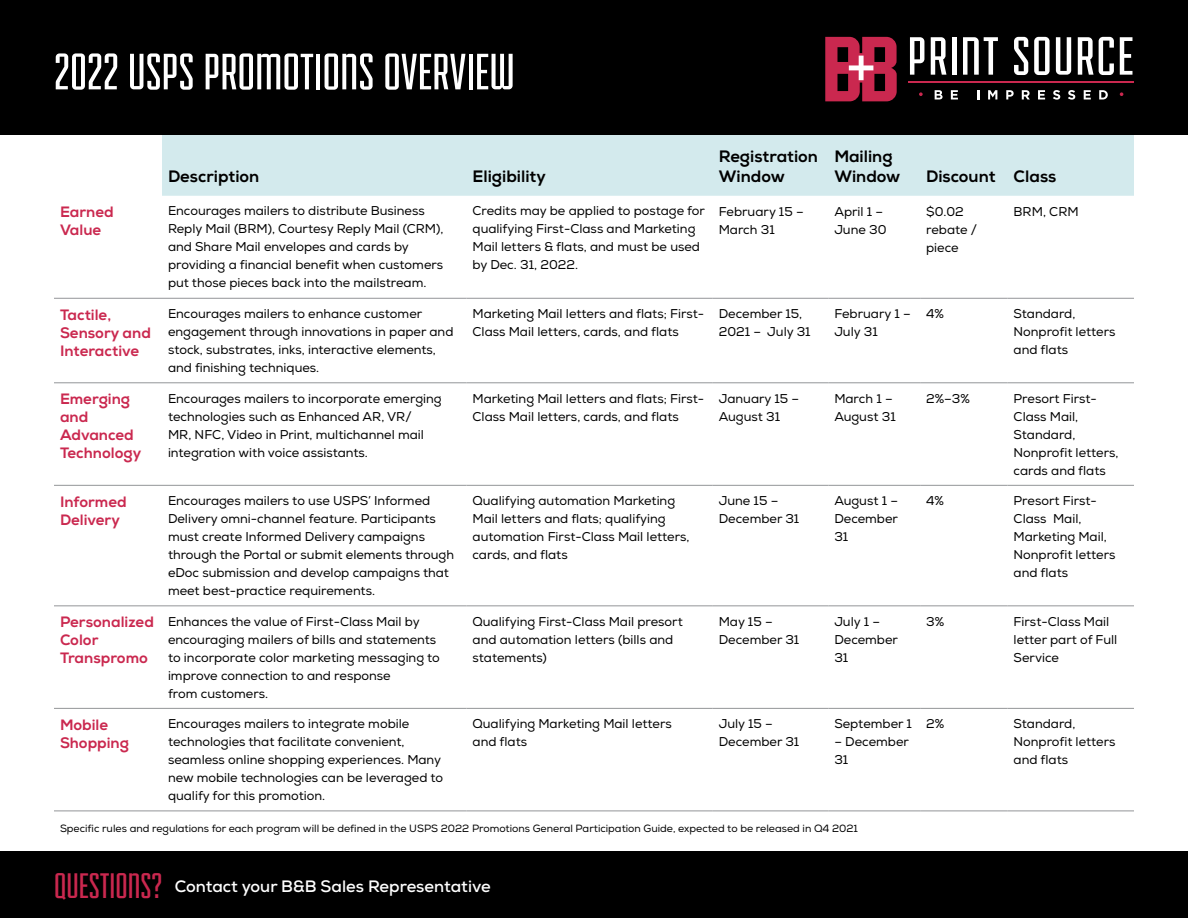
<style>
.page{position:relative;width:1188px;height:918px;background:#fff}
.page>*{position:absolute;margin:0;border:0;box-sizing:border-box;transform-origin:0 0}
.t1{font:54px "Fairview";color:#fff}
.t2{font:800 16.5px/19.8px "Nexa";color:#000}
.t3{font:700 16.5px "Nexa";color:#fff}
.t4{font:800 15px/18px "Nexa";color:#ca284f}
.t5{font:12.75px/18px "Nexa";color:#000}
.t6{font:10.5px "Nexa";color:#000}
.s1{font-family:"Fairview";font-weight:400;font-size:37.5px;color:#ca284f}
</style>
<div class="page">
<div style="left:0;top:851px;width:1188px;height:67px;background:#000"></div>
<div style="left:162px;top:135px;width:972px;height:61px;background:#d3eaed"></div>
<hr style="left:54px;top:298px;width:108px;height:1px;background:#939598">
<hr style="left:162px;top:298px;width:305px;height:1px;background:#939598">
<hr style="left:467px;top:298px;width:246px;height:1px;background:#939598">
<hr style="left:713px;top:298px;width:115px;height:1px;background:#939598">
<hr style="left:828px;top:298px;width:92px;height:1px;background:#939598">
<hr style="left:920px;top:298px;width:88px;height:1px;background:#939598">
<hr style="left:1008px;top:298px;width:126px;height:1px;background:#939598">
<hr style="left:54px;top:383px;width:108px;height:1px;background:#939598">
<hr style="left:162px;top:383px;width:305px;height:1px;background:#939598">
<hr style="left:467px;top:383px;width:246px;height:1px;background:#939598">
<hr style="left:713px;top:383px;width:115px;height:1px;background:#939598">
<hr style="left:828px;top:383px;width:92px;height:1px;background:#939598">
<hr style="left:920px;top:383px;width:88px;height:1px;background:#939598">
<hr style="left:1008px;top:383px;width:126px;height:1px;background:#939598">
<hr style="left:54px;top:485px;width:108px;height:1px;background:#939598">
<hr style="left:162px;top:485px;width:305px;height:1px;background:#939598">
<hr style="left:467px;top:485px;width:246px;height:1px;background:#939598">
<hr style="left:713px;top:485px;width:115px;height:1px;background:#939598">
<hr style="left:828px;top:485px;width:92px;height:1px;background:#939598">
<hr style="left:920px;top:485px;width:88px;height:1px;background:#939598">
<hr style="left:1008px;top:485px;width:126px;height:1px;background:#939598">
<hr style="left:54px;top:606px;width:108px;height:1px;background:#939598">
<hr style="left:162px;top:606px;width:305px;height:1px;background:#939598">
<hr style="left:467px;top:606px;width:246px;height:1px;background:#939598">
<hr style="left:713px;top:606px;width:115px;height:1px;background:#939598">
<hr style="left:828px;top:606px;width:92px;height:1px;background:#939598">
<hr style="left:920px;top:606px;width:88px;height:1px;background:#939598">
<hr style="left:1008px;top:606px;width:126px;height:1px;background:#939598">
<hr style="left:54px;top:708px;width:108px;height:1px;background:#939598">
<hr style="left:162px;top:708px;width:305px;height:1px;background:#939598">
<hr style="left:467px;top:708px;width:246px;height:1px;background:#939598">
<hr style="left:713px;top:708px;width:115px;height:1px;background:#939598">
<hr style="left:828px;top:708px;width:92px;height:1px;background:#939598">
<hr style="left:920px;top:708px;width:88px;height:1px;background:#939598">
<hr style="left:1008px;top:708px;width:126px;height:1px;background:#939598">
<hr style="left:54px;top:811px;width:108px;height:1px;background:#939598">
<hr style="left:162px;top:811px;width:305px;height:1px;background:#939598">
<hr style="left:467px;top:811px;width:246px;height:1px;background:#939598">
<hr style="left:713px;top:811px;width:115px;height:1px;background:#939598">
<hr style="left:828px;top:811px;width:92px;height:1px;background:#939598">
<hr style="left:920px;top:811px;width:88px;height:1px;background:#939598">
<hr style="left:1008px;top:811px;width:126px;height:1px;background:#939598">
<div style="left:0;top:0;width:1188px;height:135px;background:#000"></div>
<hr style="left:908px;top:82px;width:226px;height:1px;background:#ca284f">
<svg style="left:919px;top:92px;width:4px;height:4px"></svg>
<svg style="left:1120px;top:92px;width:3px;height:4px"></svg>
<svg style="left:910px;top:37px;width:14px;height:38px"></svg>
<svg style="left:931px;top:37px;width:15px;height:38px"></svg>
<hr style="left:952px;top:37px;width:4px;height:38px;background:#fff">
<svg style="left:963px;top:37px;width:35px;height:38px"></svg>
<svg style="left:1014px;top:37px;width:14px;height:38px"></svg>
<svg style="left:1034px;top:37px;width:16px;height:38px"></svg>
<svg style="left:1056px;top:37px;width:15px;height:38px"></svg>
<svg style="left:1078px;top:37px;width:36px;height:38px"></svg>
<svg style="left:1120px;top:37px;width:12px;height:38px"></svg>
<svg style="left:935px;top:90px;width:8px;height:9px"></svg>
<svg style="left:951px;top:90px;width:7px;height:9px"></svg>
<svg style="left:977px;top:90px;width:2px;height:9px"></svg>
<svg style="left:988px;top:90px;width:9px;height:9px"></svg>
<svg style="left:1006px;top:90px;width:8px;height:9px"></svg>
<svg style="left:1022px;top:90px;width:8px;height:9px"></svg>
<svg style="left:1038px;top:90px;width:7px;height:9px"></svg>
<svg style="left:1053px;top:90px;width:7px;height:10px"></svg>
<svg style="left:1068px;top:90px;width:7px;height:10px"></svg>
<svg style="left:1084px;top:90px;width:7px;height:9px"></svg>
<svg style="left:1099px;top:90px;width:9px;height:9px"></svg>
<svg style="left:825px;top:37px;width:72px;height:64px"></svg>
<h1 class="t1" style="left:54px;top:45px;width:462px">2022 USPS PROMOTIONS OVERVIEW</h1>
<p class="t2" style="left:168px;top:167px;width:93px">Description</p>
<p class="t2" style="left:473px;top:167px;width:75px">Eligibility</p>
<p class="t2" style="left:719px;top:147px;width:101px">Registration<br>Window</p>
<p class="t2" style="left:834px;top:147px;width:68px">Mailing<br>Window</p>
<p class="t2" style="left:926px;top:167px;width:132px">Discount Class</p>
<p class="t4" style="left:60px;top:203px;width:55px">Earned<br>Value</p>
<p class="t5" style="left:168px;top:202px;width:277px">Encourages mailers to distribute Business Reply Mail (BRM), Courtesy Reply Mail (CRM), and Share Mail envelopes and cards by providing a financial benefit when customers put those pieces back into the mailstream.</p>
<p class="t5" style="left:473px;top:202px;width:234px">Credits may be applied to postage for qualifying First-Class and Marketing<br>Mail letters &amp; flats, and must be used by Dec. 31, 2022.</p>
<p class="t5" style="left:719px;top:202px;width:86px">February 15 –<br>March 31</p>
<p class="t5" style="left:834px;top:202px;width:54px">April 1 –<br>June 30</p>
<p class="t5" style="left:926px;top:202px;width:53px">$0.02 rebate / piece</p>
<p class="t5" style="left:1014px;top:202px;width:67px">BRM, CRM</p>
<p class="t4" style="left:60px;top:306px;width:92px">Tactile,<br>Sensory and<br>Interactive</p>
<p class="t5" style="left:168px;top:305px;width:287px">Encourages mailers to enhance customer engagement through innovations in paper and stock, substrates, inks, interactive elements, and finishing techniques.</p>
<p class="t5" style="left:473px;top:305px;width:233px">Marketing Mail letters and flats; First-<br>Class Mail letters, cards, and flats</p>
<p class="t5" style="left:719px;top:305px;width:93px">December 15,<br>2021 – July 31</p>
<p class="t5" style="left:834px;top:305px;width:78px">February 1 –<br>July 31</p>
<p class="t5" style="left:926px;top:305px;width:19px">4%</p>
<p class="t5" style="left:1014px;top:305px;width:103px">Standard,<br>Nonprofit letters and flats</p>
<p class="t4" style="left:60px;top:390px;width:83px">Emerging and<br>Advanced<br>Technology</p>
<p class="t5" style="left:168px;top:389px;width:275px">Encourages mailers to incorporate emerging technologies such as Enhanced AR, VR/<br>MR, NFC, Video in Print, multichannel mail integration with voice assistants.</p>
<p class="t5" style="left:473px;top:389px;width:233px">Marketing Mail letters and flats; First-<br>Class Mail letters, cards, and flats</p>
<p class="t5" style="left:719px;top:389px;width:82px">January 15 –<br>August 31</p>
<p class="t5" style="left:834px;top:389px;width:63px">March 1 –<br>August 31</p>
<p class="t5" style="left:926px;top:389px;width:45px">2%–3%</p>
<p class="t5" style="left:1014px;top:389px;width:106px">Presort First-<br>Class Mail,<br>Standard,<br>Nonprofit letters, cards and flats</p>
<p class="t4" style="left:60px;top:493px;width:68px">Informed<br>Delivery</p>
<p class="t5" style="left:168px;top:492px;width:288px">Encourages mailers to use USPS’ Informed Delivery omni-channel feature. Participants must create Informed Delivery campaigns through the Portal or submit elements through eDoc submission and develop campaigns that meet best-practice requirements.</p>
<p class="t5" style="left:473px;top:492px;width:219px">Qualifying automation Marketing<br>Mail letters and flats; qualifying automation First-Class Mail letters, cards, and flats</p>
<p class="t5" style="left:719px;top:492px;width:82px">June 15 –<br>December 31</p>
<p class="t5" style="left:834px;top:492px;width:65px;text-align:justify">August 1 – December 31</p>
<p class="t5" style="left:926px;top:492px;width:19px">4%</p>
<p class="t5" style="left:1014px;top:492px;width:103px">Presort First-<br>Class Mail,<br>Marketing Mail,<br>Nonprofit letters and flats</p>
<p class="t4" style="left:60px;top:613px;width:95px">Personalized<br>Color<br>Transpromo</p>
<p class="t5" style="left:168px;top:612px;width:273px">Enhances the value of First-Class Mail by encouraging mailers of bills and statements to incorporate color marketing messaging to improve connection to and response<br>from customers.</p>
<p class="t5" style="left:473px;top:612px;width:212px">Qualifying First-Class Mail presort and automation letters (bills and statements)</p>
<p class="t5" style="left:719px;top:612px;width:82px">May 15 –<br>December 31</p>
<p class="t5" style="left:834px;top:612px;width:65px">July 1 –<br>December<br>31</p>
<p class="t5" style="left:926px;top:612px;width:20px">3%</p>
<p class="t5" style="left:1014px;top:612px;width:105px">First-Class Mail letter part of Full<br>Service</p>
<p class="t4" style="left:60px;top:716px;width:71px">Mobile<br>Shopping</p>
<p class="t5" style="left:168px;top:715px;width:277px">Encourages mailers to integrate mobile technologies that facilitate convenient, seamless online shopping experiences. Many new mobile technologies can be leveraged to qualify for this promotion.</p>
<p class="t5" style="left:473px;top:715px;width:201px">Qualifying Marketing Mail letters and flats</p>
<p class="t5" style="left:719px;top:715px;width:82px">July 15 –<br>December 31</p>
<p class="t5" style="left:834px;top:715px;width:79px">September 1</p>
<p class="t5" style="left:926px;top:715px;width:20px">2%</p>
<p class="t5" style="left:1014px;top:715px;width:103px">Standard,<br>Nonprofit letters and flats</p>
<p class="t5" style="left:834px;top:733px;width:76px">– December<br>31</p>
<p class="t6" style="left:60px;top:822px;width:800px">Specific rules and regulations for each program will be defined in the USPS 2022 Promotions General Participation Guide, expected to be released in Q4 2021</p>
<p class="t3" style="left:54px;top:876px;width:438px"><span class="s1">QUESTIONS?</span> Contact your B&amp;B Sales Representative</p>
</div>
